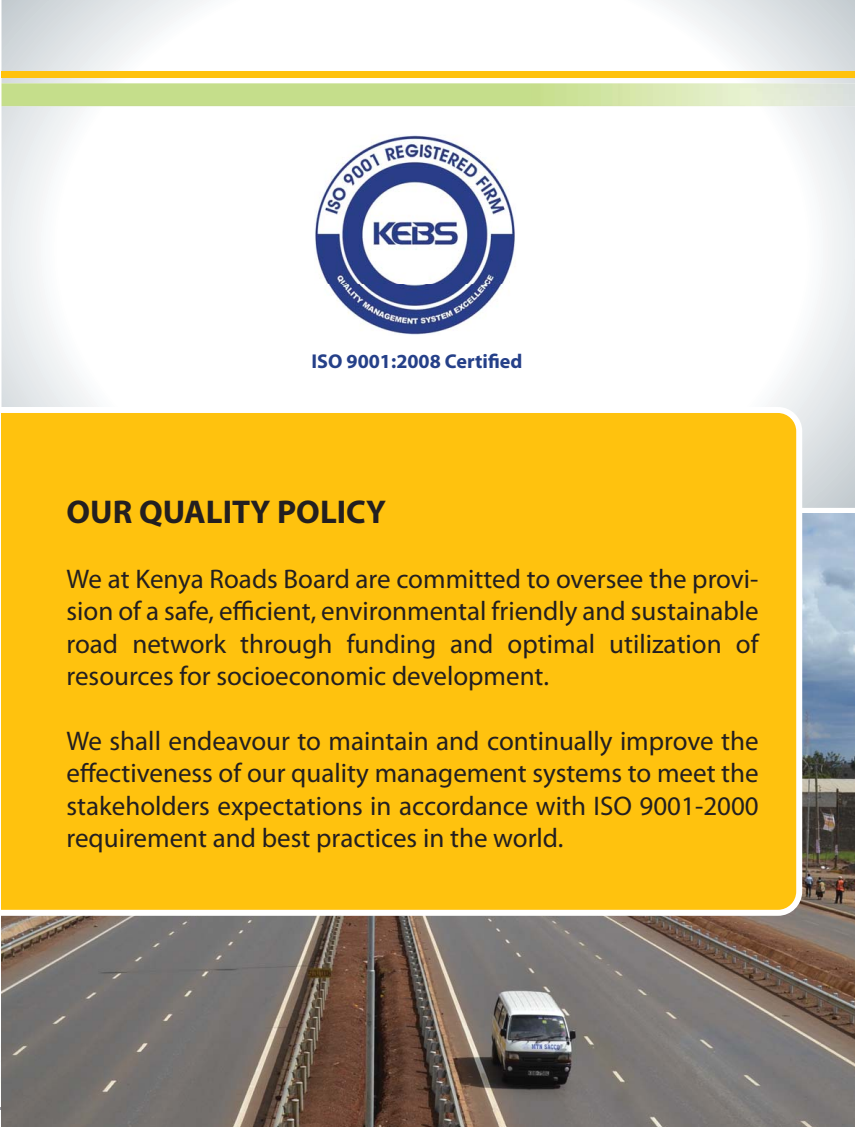
<style>
.page{position:relative;width:855px;height:1127px;background:#fff}
.page>*{position:absolute;margin:0;border:0;box-sizing:border-box;transform-origin:0 0}
.t1{font:700 33px "Myriad Pro";color:#231f20}
.t2{font:27px/32.4px "Myriad Pro";color:#231f20;text-align:justify}
.t3{font:700 20.1px "Myriad Pro";color:#254089}
</style>
<div class="page">
<svg style="left:2px;top:0;width:852px;height:508px"></svg>
<img style="left:2px;top:513px;width:852px;height:614px">
<div style="left:2px;top:407px;width:799px;height:509px;background:#ffc20e"></div>
<img style="left:314px;top:135px;width:202px;height:200px">
<img style="left:2px;top:83px;width:852px;height:23px">
<div style="left:2px;top:71px;width:852px;height:7px;background:#ffc20e"></div>
<p class="t3" style="left:311px;top:350px;width:212px">ISO 9001:2008 Certified</p>
<p class="t1" style="left:67px;top:492px;width:321px">OUR QUALITY POLICY</p>
<p class="t2" style="left:67px;top:565px;width:693px">We at Kenya Roads Board are committed to oversee the provi&shy;sion of a safe, efficient, environmental friendly and sustainable road network through funding and optimal utilization of resources for socioeconomic development.</p>
<p class="t2" style="left:67px;top:727px;width:693px">We shall endeavour to maintain and continually improve the effectiveness of our quality management systems to meet the stakeholders expectations in accordance with ISO 9001-2000 requirement and best practices in the world.</p>
</div>
